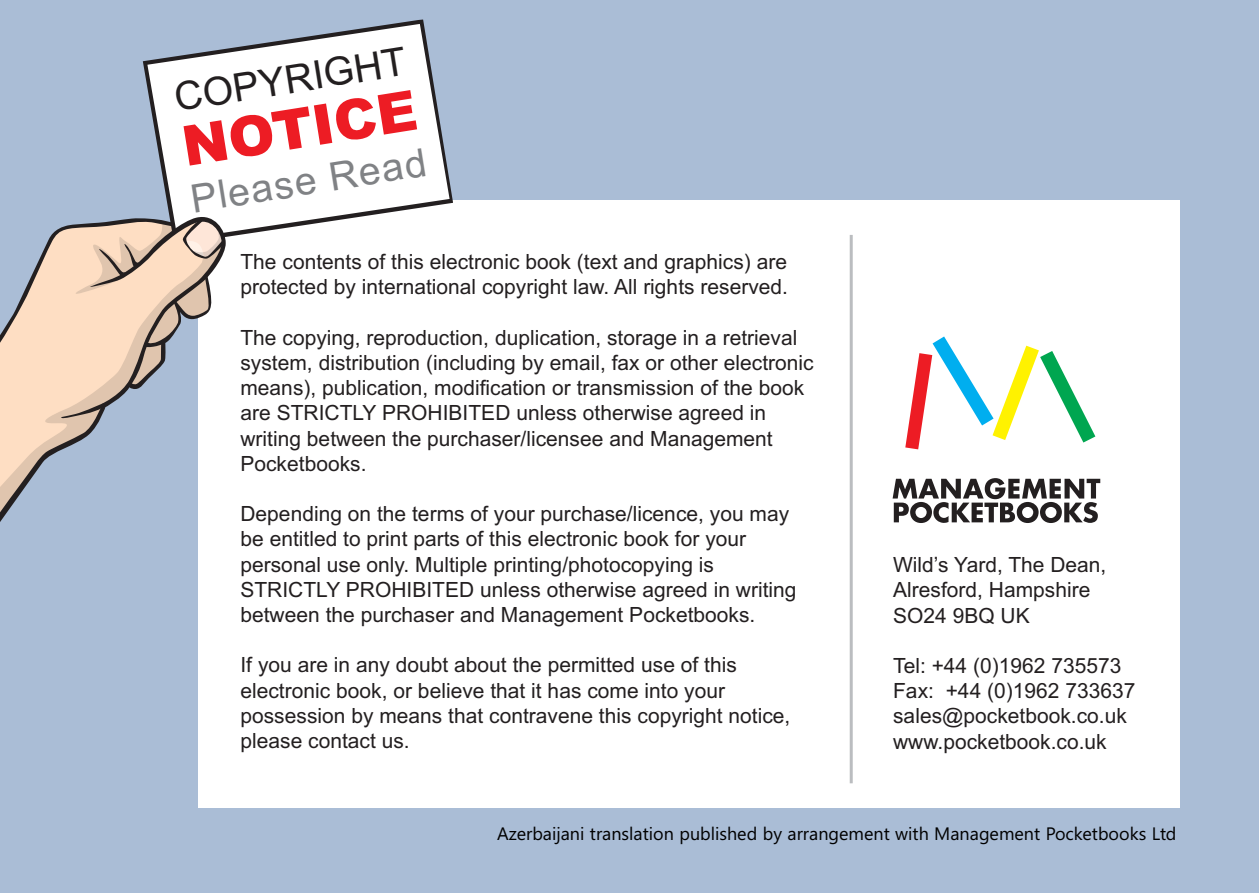
<style>
.page{position:relative;width:1259px;height:893px;background:#aabdd6}
.page>*{position:absolute;margin:0;border:0;box-sizing:border-box;transform-origin:0 0}
.t1{font:900 55.8px "Arial";color:#ed1c24}
.t2{font:39.3px "Arial";color:#808285}
.t3{font:39.3px "Arial";color:#231f20}
.t4{font:21px/25.2px "Arial";color:#231f20}
.t5{font:18px "Segoe UI";color:#000}
</style>
<div class="page">
<div style="left:198px;top:201px;width:981px;height:607px;background:#fff"></div>
<hr style="left:849px;top:235px;width:3px;height:548px;background:#bbbdc0">
<svg style="left:892px;top:478px;width:208px;height:45px"></svg>
<svg style="left:905px;top:336px;width:191px;height:114px"></svg>
<svg style="left:173px;top:237px;width:52px;height:98px"></svg>
<svg style="left:0;top:218px;width:173px;height:304px"></svg>
<svg style="left:59px;top:403px;width:50px;height:16px"></svg>
<svg style="left:143px;top:19px;width:310px;height:218px;fill:#fff"></svg>
<p class="t3" style="left:173px;top:83px;width:235px;rotate:-9deg">COPYRIGHT</p>
<p class="t1" style="left:178px;top:115px;width:238px;rotate:-9deg">NOTICE</p>
<p class="t2" style="left:189px;top:185px;width:239px;rotate:-9deg">Please Read</p>
<p class="t4" style="left:240px;top:251px;width:549px">The contents of this electronic book (text and graphics) are protected by international copyright law. All rights reserved.</p>
<p class="t4" style="left:240px;top:327px;width:575px">The copying, reproduction, duplication, storage in a retrieval system, distribution (including by email, fax or other electronic means), publication, modification or transmission of the book are STRICTLY PROHIBITED unless otherwise agreed in writing between the purchaser/licensee and Management Pocketbooks.</p>
<p class="t4" style="left:240px;top:503px;width:557px">Depending on the terms of your purchase/licence, you may be entitled to print parts of this electronic book for your personal use only. Multiple printing/photocopying is STRICTLY PROHIBITED unless otherwise agreed in writing between the purchaser and Management Pocketbooks.</p>
<p class="t4" style="left:240px;top:654px;width:551px">If you are in any doubt about the permitted use of this electronic book, or believe that it has come into your possession by means that contravene this copyright notice, please contact us.</p>
<p class="t4" style="left:893px;top:554px;width:215px">Wild’s Yard, The Dean,<br>Alresford, Hampshire<br>SO24 9BQ UK</p>
<p class="t4" style="left:893px;top:655px;width:244px">Tel: +44 (0)1962 735573<br>Fax: +44 (0)1962 733637 sales@pocketbook.co.uk www.pocketbook.co.uk</p>
<p class="t5" style="left:497px;top:826px;width:681px">Azerbaijani translation published by arrangement with Management Pocketbooks Ltd</p>
</div>
